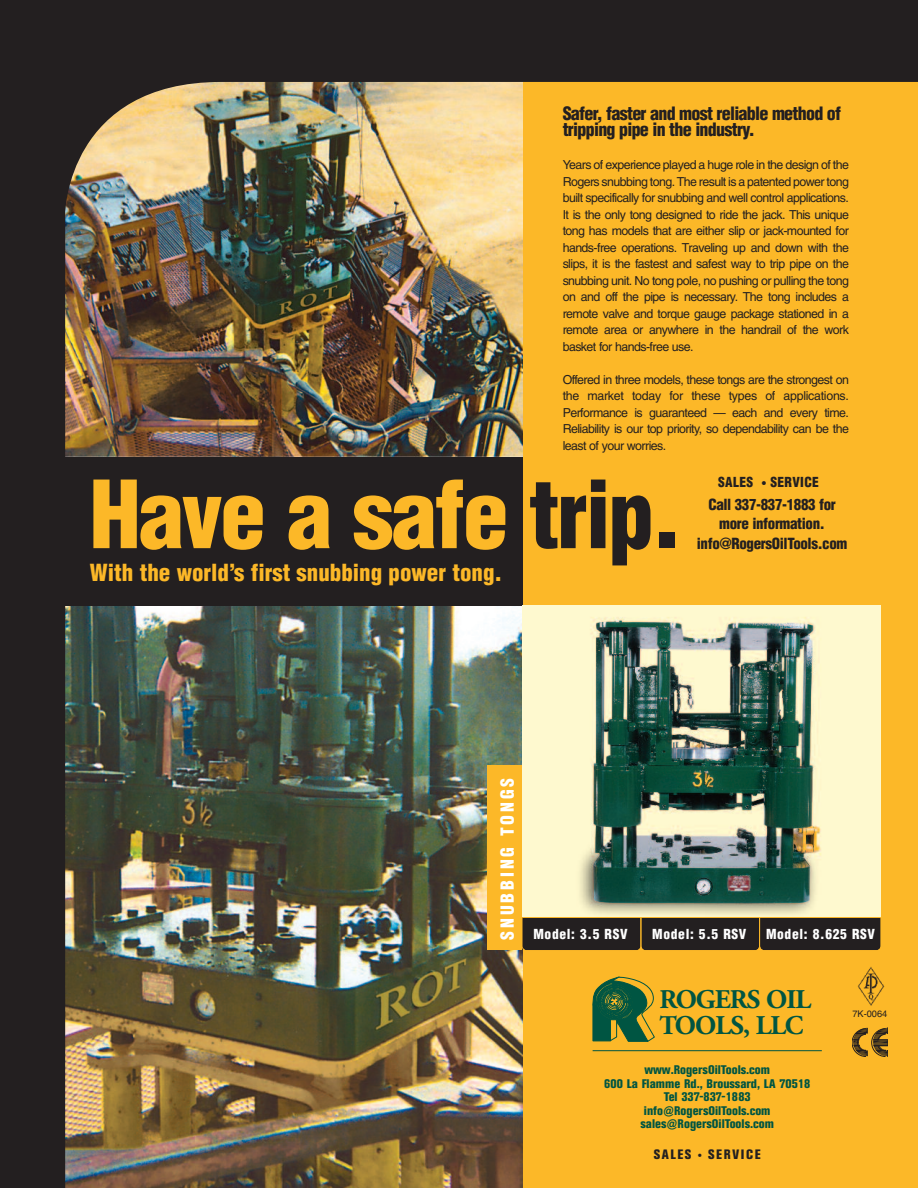
<style>
.page{position:relative;width:918px;height:1188px;background:#fff}
.page>*{position:absolute;margin:0;border:0;box-sizing:border-box;transform-origin:0 0}
.t1{font:900 condensed 91.5px "Helvetica";letter-spacing:-.025em;color:#fcb828}
.t2{font:700 27px/25.5px "Adobe Garamond";letter-spacing:-.035em;color:#005542}
.t3{font:900 condensed 22.95px "Helvetica";color:#fcb828}
.t4{font:900 condensed 18px/16.5px "Helvetica";letter-spacing:-.04em;color:#231f20}
.t5{font:900 condensed 17.55px "Helvetica";letter-spacing:.165em;color:#fff}
.t6{font:900 condensed 15px/19.5px "Helvetica";letter-spacing:-.025em;color:#231f20;text-align:center}
.t7{font:900 condensed 13.5px "Helvetica";letter-spacing:.05em;color:#fff}
.t8{font:900 condensed 13.5px "Helvetica";letter-spacing:.025em;color:#231f20}
.t9{font:800 condensed 13.5px "Akzidenz Grotesk BE";letter-spacing:.12em;color:#231f20}
.t10{font:12.3px/16.5px "Helvetica";letter-spacing:-.045em;color:#231f20;text-align:justify}
.t11{font:800 condensed 12.3px/13.5px "Akzidenz Grotesk BE";color:#005542;text-align:center}
.t12{font:9.3px "Helvetica";color:#231f20}
.s1{color:#231f20}
.s2{font-size:10.5px}
</style>
<div class="page">
<img style="left:0;top:0;width:918px;height:1188px">
<img style="left:522px;top:605px;width:358px;height:312px">
<div style="left:522px;top:918px;width:359px;height:33px;background:#231f20"></div>
<div style="left:488px;top:766px;width:34px;height:184px;background:#fcb828"></div>
<svg style="left:592px;top:977px;width:63px;height:65px"></svg>
<hr style="left:593px;top:1050px;width:229px;height:1px;background:#005542">
<h3 class="t4" style="left:563px;top:105px;width:280px">Safer, faster and most reliable method of tripping pipe in the industry.</h3>
<p class="t10" style="left:563px;top:158px;width:288px">Years of experience played a huge role in the design of the Rogers snubbing tong. The result is a patented power tong built specifically for snubbing and well control applications.<br>It is the only tong designed to ride the jack. This unique tong has models that are either slip or jack-mounted for hands-free operations. Traveling up and down with the slips, it is the fastest and safest way to trip pipe on the snubbing unit. No tong pole, no pushing or pulling the tong on and off the pipe is necessary. The tong includes a remote valve and torque gauge package stationed in a remote area or anywhere in the handrail of the work basket for hands-free use.</p>
<p class="t10" style="left:563px;top:372px;width:288px">Offered in three models, these tongs are the strongest on the market today for these types of applications.<br>Performance is guaranteed — each and every time.<br>Reliability is our top priority, so dependability can be the least of your worries.</p>
<h1 class="t1" style="left:90px;top:463px;width:594px">Have a safe <span class="s1">trip.</span></h1>
<p class="t8" style="left:718px;top:475px;width:102px">SALES <span class="s2">•</span> SERVICE</p>
<p class="t6" style="left:697px;top:495px;width:152px">Call 337-837-1883 for more information. info@RogersOilTools.com</p>
<h3 class="t3" style="left:90px;top:560px;width:414px">With the world’s first snubbing power tong.</h3>
<h3 class="t5" style="left:497px;top:940px;width:163px;rotate:-90deg">SNUBBING TONGS</h3>
<p class="t7" style="left:533px;top:926px;width:96px">Model: 3.5 RSV</p>
<p class="t7" style="left:652px;top:926px;width:96px">Model: 5.5 RSV</p>
<p class="t7" style="left:766px;top:926px;width:111px">Model: 8.625 RSV</p>
<h2 class="t2" style="left:660px;top:989px;width:153px">ROGERS OIL<br>TOOLS, LLC</h2>
<p class="t11" style="left:604px;top:1065px;width:208px">www.RogersOilTools.com<br>600 La Flamme Rd., Broussard, LA 70518<br>Tel 337-837-1883 info@RogersOilTools.com sales@RogersOilTools.com</p>
<p class="t9" style="left:654px;top:1149px;width:108px">SALES <span class="s2">•</span> SERVICE</p>
<p class="t12" style="left:852px;top:1010px;width:36px">7K-0064</p>
</div>
